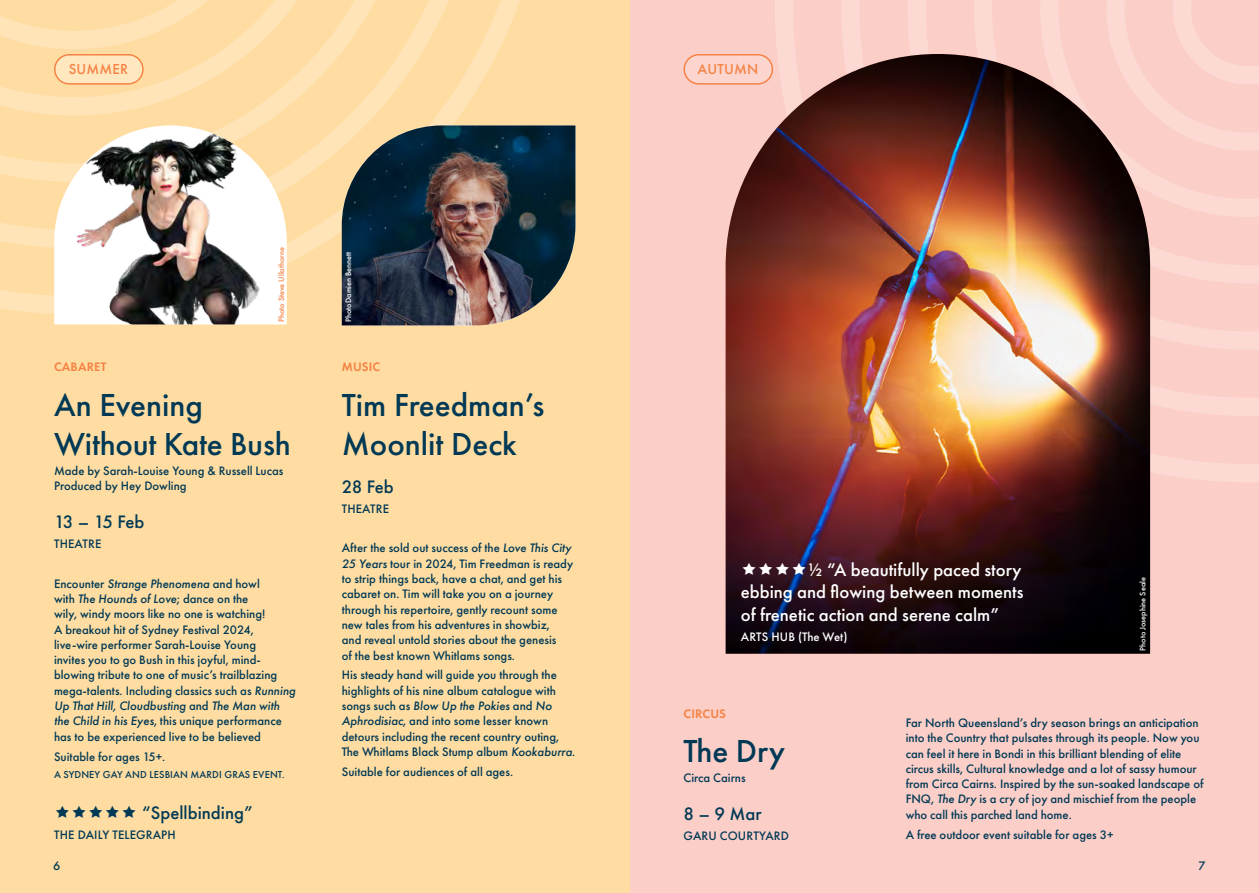
<style>
.page{position:relative;width:1259px;height:893px;background:#fff}
.page>*{position:absolute;margin:0;border:0;box-sizing:border-box;transform-origin:0 0}
.t1{font:500 33px/39.6px "Futura PT";color:#003955}
.t2{font:500 18.75px/22.5px "Futura PT";color:#fff;text-align:justify}
.t3{font:500 18.75px "Futura PT";color:#003955}
.t4{font:500 15px "Futura PT";letter-spacing:.01em;color:#f58345}
.t5{font:500 12.75px/15.3px "Futura PT";color:#003955}
.t6{font:600 12.75px "Futura PT";letter-spacing:.01em;color:#f58345}
.t7{font:500 12.75px "Futura PT";letter-spacing:.01em;color:#fff}
.t8{font:500 10.5px "Futura PT";letter-spacing:.01em;color:#003955}
.t9{font:500 8.25px "Futura PT";color:#fff}
.t10{font:500 8.25px "Futura PT";color:#f58345}
.s1{font-style:italic}
</style>
<div class="page">
<div style="left:629px;top:0;width:630px;height:893px;background:#fbcec7"></div>
<svg style="left:775px;top:0;width:484px;height:482px"></svg>
<div style="left:0;top:0;width:629px;height:893px;background:#ffdda2"></div>
<svg style="left:0;top:0;width:520px;height:314px"></svg>
<div style="left:55px;top:55px;width:88px;height:29px;background:#ffe7bf;border-radius:15px"></div>
<div style="left:54px;top:54px;width:90px;height:31px;border:2px solid #f58345;border-radius:15px"></div>
<div style="left:684px;top:55px;width:88px;height:29px;background:#fcd5cf;border-radius:15px"></div>
<div style="left:683px;top:54px;width:90px;height:31px;border:2px solid #f58345;border-radius:15px"></div>
<img style="left:54px;top:125px;width:233px;height:199px">
<img style="left:725px;top:54px;width:425px;height:600px">
<img style="left:342px;top:125px;width:233px;height:200px">
<svg style="left:742px;top:562px;width:63px;height:12px"></svg>
<p class="t4" style="left:69px;top:60px;width:61px">SUMMER</p>
<p class="t4" style="left:697px;top:60px;width:62px">AUTUMN</p>
<p class="t10" style="left:276px;top:322px;width:76px;rotate:-90deg">Photo Steve Ullathorne</p>
<p class="t9" style="left:343px;top:322px;width:72px;rotate:-90deg">PhotoDamien Bennett</p>
<p class="t6" style="left:54px;top:359px;width:54px">CABARET</p>
<h1 class="t1" style="left:54px;top:385px;width:238px">An Evening<br>Without Kate Bush</h1>
<p class="t5" style="left:54px;top:463px;width:231px">Made by Sarah-Louise Young &amp; Russell Lucas<br>Produced by Hey Dowling</p>
<h2 class="t3" style="left:54px;top:510px;width:92px">13 – 15 Feb</h2>
<p class="t5" style="left:54px;top:536px;width:49px">THEATRE</p>
<p class="t5" style="left:54px;top:576px;width:243px">Encounter <span class="s1">Strange Phenomena</span> and howl<br>with <span class="s1">The Hounds of Love</span>; dance on the<br>wily, windy moors like no one is watching!<br>A breakout hit of Sydney Festival 2024, live-wire performer Sarah-Louise Young<br>invites you to go Bush in this joyful, mind&shy;blowing tribute to one of music’s trailblazing mega-talents. Including classics such as <span class="s1">Running Up That Hill, Cloudbusting</span> and <span class="s1">The Man with the Child in his Eyes</span>, this unique performance has to be experienced live to be believed</p>
<p class="t5" style="left:54px;top:749px;width:113px">Suitable for ages 15+.</p>
<p class="t8" style="left:54px;top:768px;width:232px">A SYDNEY GAY AND LESBIAN MARDI GRAS EVENT.</p>
<h2 class="t3" style="left:142px;top:801px;width:112px">“Spellbinding”</h2>
<p class="t5" style="left:54px;top:827px;width:123px">THE DAILY TELEGRAPH</p>
<p class="t6" style="left:342px;top:359px;width:40px">MUSIC</p>
<h1 class="t1" style="left:342px;top:385px;width:204px">Tim Freedman’s<br>Moonlit Deck</h1>
<h2 class="t3" style="left:342px;top:475px;width:54px">28 Feb</h2>
<p class="t5" style="left:342px;top:501px;width:49px">THEATRE</p>
<p class="t5" style="left:342px;top:541px;width:233px">After the sold out success of the <span class="s1">Love This City 25 Years</span> tour in 2024, Tim Freedman is ready to strip things back, have a chat, and get his cabaret on. Tim will take you on a journey through his repertoire, gently recount some new tales from his adventures in showbiz,<br>and reveal untold stories about the genesis<br>of the best known Whitlams songs.</p>
<p class="t5" style="left:342px;top:667px;width:235px">His steady hand will guide you through the highlights of his nine album catalogue with songs such as <span class="s1">Blow Up the Pokies</span> and <span class="s1">No Aphrodisiac</span>, and into some lesser known detours including the recent country outing, The Whitlams Black Stump album <span class="s1">Kookaburra</span>.</p>
<p class="t5" style="left:342px;top:764px;width:173px">Suitable for audiences of all ages.</p>
<h2 class="t2" style="left:741px;top:558px;width:284px;text-indent:67px">½ “A beautifully paced story ebbing and flowing between moments of frenetic action and serene calm”</h2>
<p class="t7" style="left:741px;top:629px;width:108px">ARTS HUB (The Wet)</p>
<p class="t9" style="left:1137px;top:651px;width:75px;rotate:-90deg">Photo Josephine Seale</p>
<p class="t6" style="left:683px;top:706px;width:44px">CIRCUS</p>
<h1 class="t1" style="left:683px;top:731px;width:103px">The Dry</h1>
<p class="t5" style="left:683px;top:770px;width:64px">Circa Cairns</p>
<h2 class="t3" style="left:683px;top:802px;width:80px">8 – 9 Mar</h2>
<p class="t5" style="left:683px;top:828px;width:107px">GARU COURTYARD</p>
<p class="t5" style="left:905px;top:715px;width:299px">Far North Queensland’s dry season brings an anticipation into the Country that pulsates through its people. Now you can feel it here in Bondi in this brilliant blending of elite circus skills, Cultural knowledge and a lot of sassy humour from Circa Cairns. Inspired by the sun-soaked landscape of FNQ, <span class="s1">The Dry</span> is a cry of joy and mischief from the people who call this parched land home.</p>
<p class="t5" style="left:905px;top:827px;width:209px">A free outdoor event suitable for ages 3+</p>
<p class="t5" style="left:53px;top:858px;width:9px">6</p>
<p class="t5" style="left:1198px;top:858px;width:9px">7</p>
</div>
